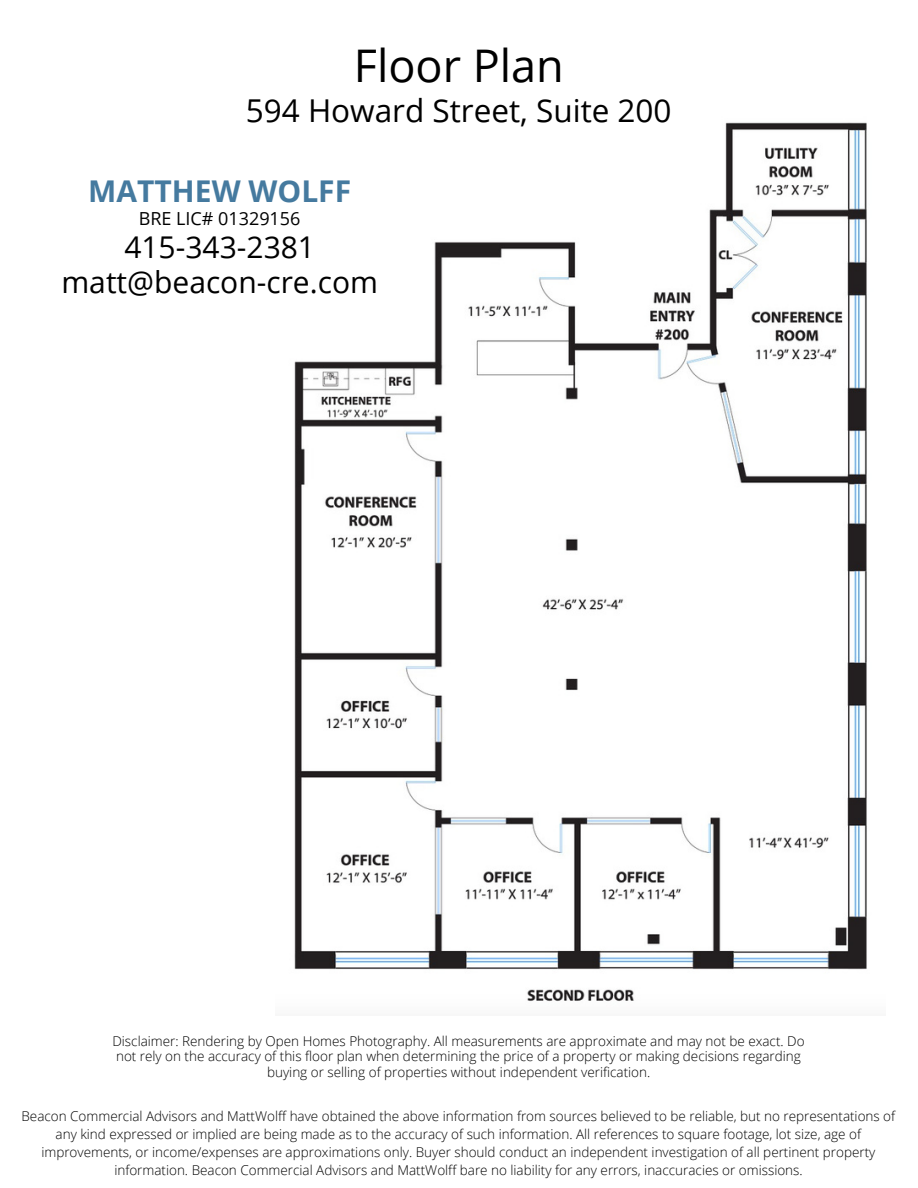
<style>
.page{position:relative;width:918px;height:1188px;background:#fff}
.page>*{position:absolute;margin:0;border:0;box-sizing:border-box;transform-origin:0 0}
.t1{font:45px "Open Sans";color:#000}
.t2{font:31.5px "Open Sans";color:#000}
.t3{font:30px/34.8px "Open Sans";color:#000;text-align:center}
.t4{font:700 30px "Open Sans";color:#457a9f}
.t5{font:18px "Open Sans";color:#000}
.t6{font:300 13.5px/18px "Open Sans";color:#000;text-align:center}
</style>
<div class="page">
<img style="left:294px;top:122px;width:573px;height:880px">
<h1 class="t1" style="left:354px;top:34px;width:211px">Floor Plan</h1>
<h2 class="t2" style="left:246px;top:89px;width:427px">594 Howard Street, Suite 200</h2>
<h3 class="t4" style="left:88px;top:170px;width:264px">MATTHEW WOLFF</h3>
<h3 class="t5" style="left:139px;top:206px;width:163px">BRE LIC# 01329156</h3>
<h3 class="t3" style="left:61px;top:229px;width:318px">415-343-2381 matt@beacon-cre.com</h3>
<p class="t6" style="left:112px;top:1032px;width:694px;line-height:15.8px">Disclaimer: Rendering by Open Homes Photography. All measurements are approximate and may not be exact. Do not rely on the accuracy of this floor plan when determining the price of a property or making decisions regarding buying or selling of properties without independent verification.</p>
<p class="t6" style="left:21px;top:1106px;width:875px">Beacon Commercial Advisors and MattWolff have obtained the above information from sources believed to be reliable, but no representations of any kind expressed or implied are being made as to the accuracy of such information. All references to square footage, lot size, age of improvements, or income/expenses are approximations only. Buyer should conduct an independent investigation of all pertinent property information. Beacon Commercial Advisors and MattWolff bare no liability for any errors, inaccuracies or omissions.</p>
</div>
